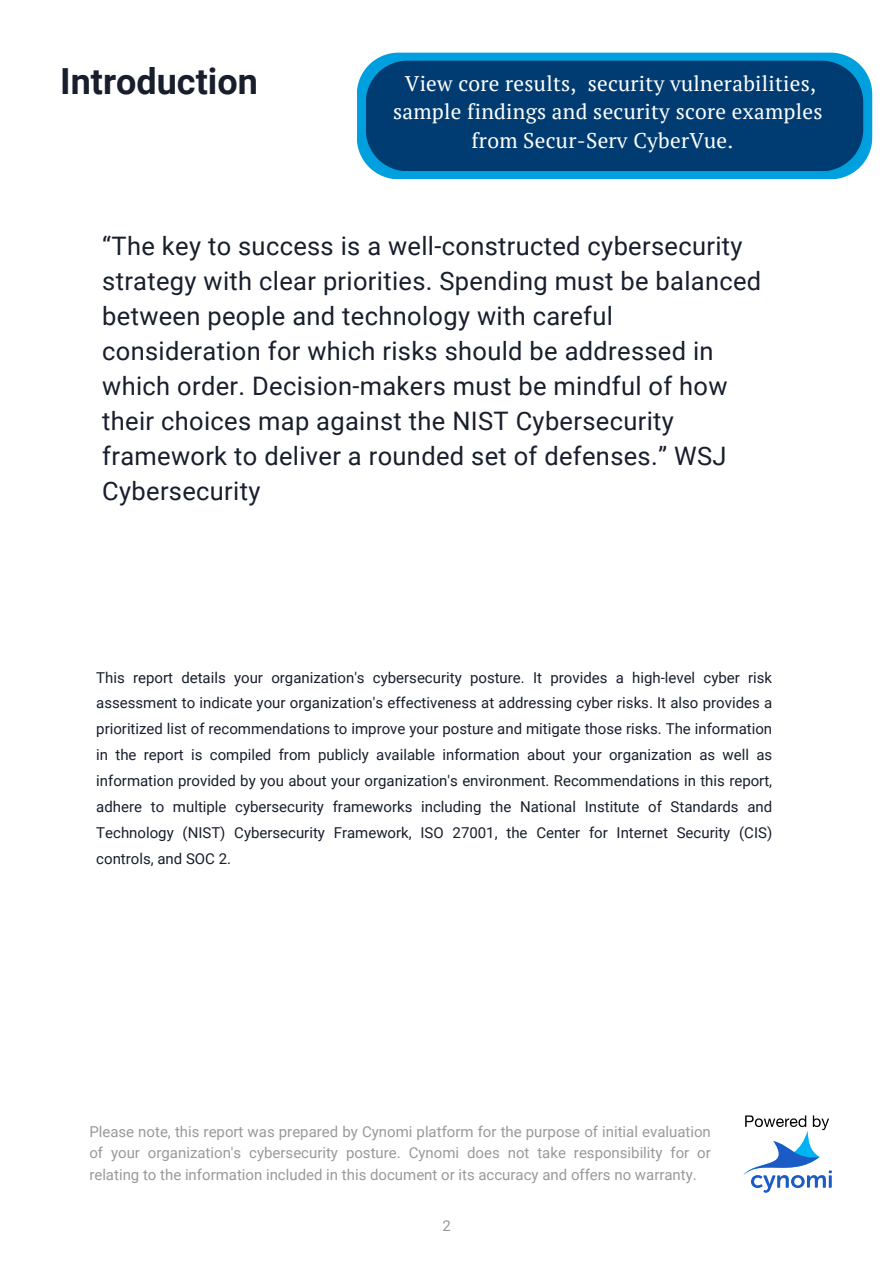
<style>
.page{position:relative;width:893px;height:1264px;background:#fff}
.page>*{position:absolute;margin:0;border:0;box-sizing:border-box;transform-origin:0 0}
.t1{font:700 36px "Roboto";color:#181e2c}
.t2{font:25.5px/34.8px "Roboto";letter-spacing:.015em;color:#181e2c}
.t3{font:21.15px/28.2px "PT Serif";letter-spacing:.015em;color:#fff;text-align:center}
.t4{font:15px/25.8px "Roboto";color:#181e2c;text-align:justify}
.t5{font:15px/21.3px "Roboto";color:#999;text-align:justify}
</style>
<div class="page">
<svg style="left:743px;top:1115px;width:88px;height:77px"></svg>
<svg style="left:357px;top:53px;width:515px;height:126px;background:#20aae1"></svg>
<div style="left:366px;top:61px;width:497px;height:110px;background:#003c71"></div>
<p class="t1" style="left:60px;top:61px;width:199px">Introduction</p>
<p class="t3" style="left:393px;top:69px;width:431px">View core results, security vulnerabilities, sample findings and security score examples from Secur-Serv CyberVue.</p>
<p class="t2" style="left:102px;top:229px;width:660px">“The key to success is a well-constructed cybersecurity strategy with clear priorities. Spending must be balanced between people and technology with careful</p>
<p class="t2" style="left:102px;top:334px;width:626px">consideration for which risks should be addressed in which order. Decision-makers must be mindful of how their choices map against the NIST Cybersecurity framework to deliver a rounded set of defenses.” WSJ Cybersecurity</p>
<p class="t4" style="left:96px;top:664px;width:677px">This report details your organization's cybersecurity posture. It provides a high-level cyber risk assessment to indicate your organization's effectiveness at addressing cyber risks. It also provides a prioritized list of recommendations to improve your posture and mitigate those risks. The information in the report is compiled from publicly available information about your organization as well as information provided by you about your organization's environment. Recommendations in this report, adhere to multiple cybersecurity frameworks including the National Institute of Standards and Technology (NIST) Cybersecurity Framework, ISO 27001, the Center for Internet Security (CIS) controls, and SOC 2.</p>
<p class="t5" style="left:89px;top:1120px;width:623px">Please note, this report was prepared by Cynomi platform for the purpose of initial evaluation of your organization's cybersecurity posture. Cynomi does not take responsibility for or relating to the information included in this document or its accuracy and offers no warranty.</p>
<p class="t5" style="left:442px;top:1215px;width:10px">2</p>
</div>
